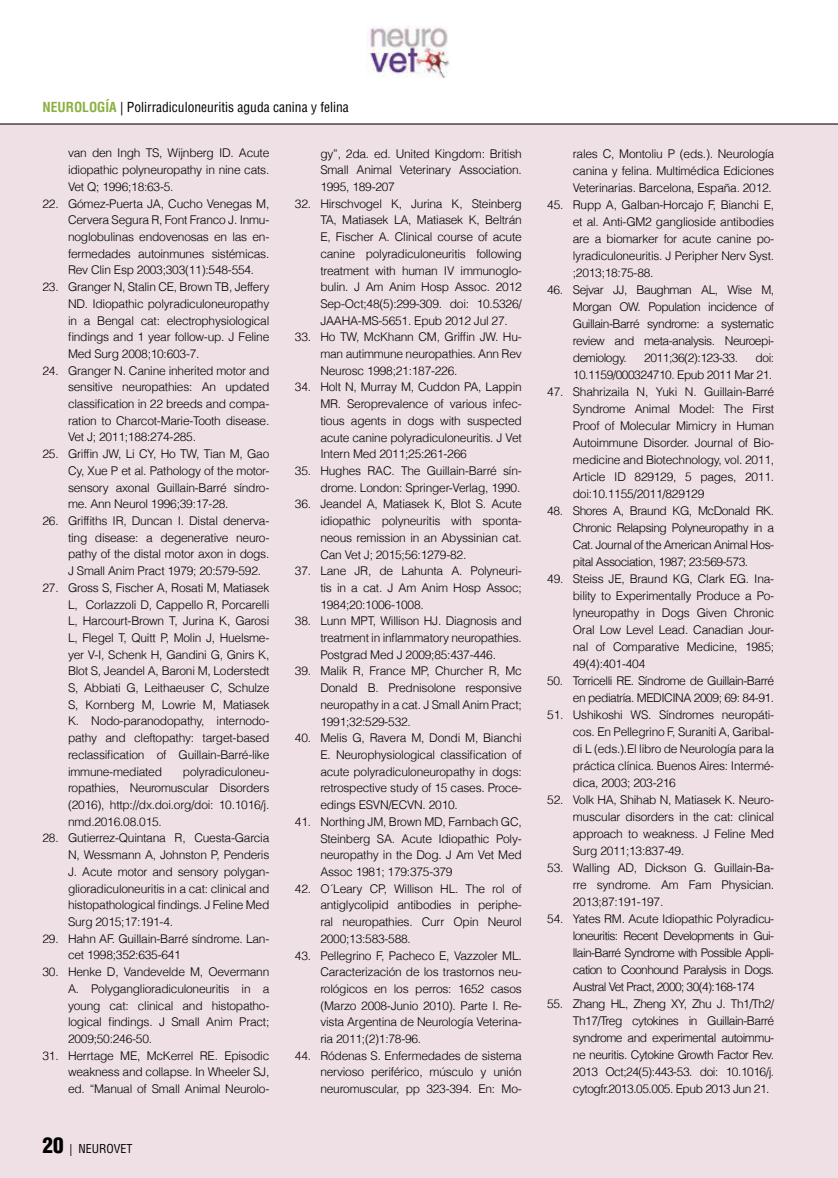
<style>
.page{position:relative;width:838px;height:1178px;background:#fff}
.page>*{position:absolute;margin:0;border:0;box-sizing:border-box;transform-origin:0 0}
.t1{font:condensed 13.5px "Helvetica";color:#000}
.t2{font:300 12px/16.6px "Helvetica";letter-spacing:-.02em;color:#000;text-align:justify}
.t3{font:300 12px/17px "Helvetica";letter-spacing:-.04em;color:#000;text-align:right}
.t4{font:condensed 12px "Helvetica";color:#000}
.s1{font-weight:700;color:#89b03e}
.s2{font-weight:900;font-size:21px}
</style>
<div class="page">
<div style="left:0;top:124px;width:838px;height:1054px;background:#eee0e4"></div>
<hr style="left:0;top:124px;width:838px;height:1px;background:#000">
<img style="left:366px;top:26px;width:84px;height:52px">
<p class="t1" style="left:43px;top:99px;width:308px"><span class="s1">NEUROLOGÍA</span> | Polirradiculoneuritis aguda canina y felina</p>
<p class="t2" style="left:68px;top:144px;width:203px">van den Ingh TS, Wijnberg ID. Acute idiopathic polyneuropathy in nine cats.<br>Vet Q; 1996;18:63-5.</p>
<p class="t2" style="left:68px;top:194px;width:203px;text-indent:-26px">22. Gómez-Puerta JA, Cucho Venegas M, Cervera Segura R, Font Franco J. Inmu&shy;noglobulinas endovenosas en las en&shy;fermedades autoinmunes sistémicas.<br>Rev Clin Esp 2003;303(11):548-554.</p>
<p class="t2" style="left:68px;top:278px;width:203px;text-indent:-26px">23. Granger N, Stalin CE, Brown TB, Jeffery ND. Idiopathic polyradiculoneuropathy in a Bengal cat: electrophysiological findings and 1 year follow-up. J Feline Med Surg 2008;10:603-7.</p>
<p class="t2" style="left:68px;top:361px;width:203px;text-indent:-26px">24. Granger N. Canine inherited motor and sensitive neuropathies: An updated classification in 22 breeds and compa&shy;ration to Charcot-Marie-Tooth disease.<br>Vet J; 2011;188:274-285.</p>
<p class="t2" style="left:68px;top:445px;width:203px;text-indent:-26px">25. Griffin JW, Li CY, Ho TW, Tian M, Gao Cy, Xue P et al. Pathology of the motor&shy;sensory axonal Guillain-Barré síndro&shy;me. Ann Neurol 1996;39:17-28.</p>
<p class="t2" style="left:68px;top:512px;width:203px;text-indent:-26px">26. Griffiths IR, Duncan I. Distal denerva&shy;ting disease: a degenerative neuro&shy;pathy of the distal motor axon in dogs.<br>J Small Anim Pract 1979; 20:579-592.</p>
<p class="t2" style="left:68px;top:579px;width:203px;text-indent:-26px">27. Gross S, Fischer A, Rosati M, Matiasek L, Corlazzoli D, Cappello R, Porcarelli L, Harcourt-Brown T, Jurina K, Garosi L, Flegel T, Quitt P, Molin J, Huelsme&shy;yer V-I, Schenk H, Gandini G, Gnirs K, Blot S, Jeandel A, Baroni M, Loderstedt S, Abbiati G, Leithaeuser C, Schulze S, Kornberg M, Lowrie M, Matiasek K. Nodo-paranodopathy, internodo&shy;pathy and cleftopathy: target-based reclassification of Guillain-Barré-like immune-mediated</p>
<p class="t2" style="left:68px;top:762px;width:203px;text-indent:115px">polyradiculoneu&shy;ropathies, Neuromuscular Disorders (2016), http://dx.doi.org/doi: 10.1016/j. nmd.2016.08.015.</p>
<p class="t2" style="left:68px;top:829px;width:203px;text-indent:-26px">28. Gutierrez-Quintana R, Cuesta-Garcia N, Wessmann A, Johnston P, Penderis J. Acute motor and sensory polygan&shy;glioradiculoneuritis in a cat: clinical and histopathological findings. J Feline Med Surg 2015;17:191-4.</p>
<p class="t2" style="left:68px;top:929px;width:203px;text-indent:-26px">29. Hahn AF. Guillain-Barré síndrome. Lan&shy;cet 1998;352:635-641</p>
<p class="t2" style="left:68px;top:963px;width:203px;text-indent:-26px">30. Henke D, Vandevelde M, Oevermann A. Polyganglioradiculoneuritis in a young cat: clinical and histopatho&shy;logical findings. J Small Anim Pract; 2009;50:246-50.</p>
<p class="t2" style="left:68px;top:1046px;width:203px;text-indent:-26px">31. Herrtage ME, McKerrel RE. Episodic weakness and collapse. In Wheeler SJ, ed. “Manual of Small Animal Neurolo-</p>
<p class="t4" style="left:43px;top:1141px;width:92px"><span class="s2">20</span> | NEUROVET</p>
<p class="t2" style="left:320px;top:144px;width:203px">gy”, 2da. ed. United Kingdom: British Small Animal Veterinary Association.<br>1995, 189-207</p>
<p class="t2" style="left:320px;top:195px;width:203px;text-indent:-26px">32. Hirschvogel K, Jurina K, Steinberg TA, Matiasek LA, Matiasek K, Beltrán E, Fischer A. Clinical course of acute canine polyradiculoneuritis following treatment with human IV immunoglo&shy;bulin. J Am Anim Hosp Assoc. 2012<br>Sep-Oct;48(5):299-309. doi: 10.5326/ JAAHA-MS-5651. Epub 2012 Jul 27.</p>
<p class="t2" style="left:320px;top:328px;width:203px;text-indent:-26px">33. Ho TW, McKhann CM, Griffin JW. Hu&shy;man autimmune neuropathies. Ann Rev Neurosc 1998;21:187-226.</p>
<p class="t2" style="left:320px;top:378px;width:203px;text-indent:-26px">34. Holt N, Murray M, Cuddon PA, Lappin MR. Seroprevalence of various infec&shy;tious agents in dogs with suspected acute canine polyradiculoneuritis. J Vet Intern Med 2011;25:261-266</p>
<p class="t2" style="left:295px;top:462px;width:228px;text-align:right">35. Hughes RAC. The Guillain-Barré sín&shy;drome. London: Springer-Verlag, 1990.</p>
<p class="t2" style="left:320px;top:495px;width:203px;text-indent:-26px">36. Jeandel A, Matiasek K, Blot S. Acute idiopathic polyneuritis with sponta&shy;neous remission in an Abyssinian cat.<br>Can Vet J; 2015;56:1279-82.</p>
<p class="t2" style="left:320px;top:562px;width:203px;text-indent:-26px">37. Lane JR, de Lahunta A. Polyneuri&shy;tis in a cat. J Am Anim Hosp Assoc; 1984;20:1006-1008.</p>
<p class="t2" style="left:320px;top:612px;width:203px;text-indent:-26px">38. Lunn MPT, Willison HJ. Diagnosis and treatment in inflammatory neuropathies.<br>Postgrad Med J 2009;85:437-446.</p>
<p class="t2" style="left:320px;top:662px;width:203px;text-indent:-26px">39. Malik R, France MP, Churcher R, Mc Donald B. Prednisolone responsive neuropathy in a cat. J Small Anim Pract; 1991;32:529-532.</p>
<p class="t2" style="left:320px;top:729px;width:203px;text-indent:-26px">40. Melis G, Ravera M, Dondi M, Bianchi E. Neurophysiological classification of acute polyradiculoneuropathy in dogs: retrospective study of 15 cases. Proce&shy;edings ESVN/ECVN. 2010.</p>
<p class="t2" style="left:320px;top:813px;width:203px;text-indent:-26px">41. Northing JM, Brown MD, Farnbach GC, Steinberg SA. Acute Idiopathic Poly&shy;neuropathy in the Dog. J Am Vet Med Assoc 1981; 179:375-379</p>
<p class="t2" style="left:320px;top:879px;width:203px;text-indent:-26px">42. O´Leary CP, Willison HL. The rol of antiglycolipid antibodies in periphe&shy;ral neuropathies. Curr Opin Neurol 2000;13:583-588.</p>
<p class="t2" style="left:320px;top:946px;width:203px;text-indent:-26px">43. Pellegrino F, Pacheco E, Vazzoler ML.<br>Caracterización de los trastornos neu&shy;rológicos en los perros: 1652 casos (Marzo 2008-Junio 2010). Parte I. Re&shy;vista Argentina de Neurología Veterina&shy;ria 2011;(2)1:78-96.</p>
<p class="t2" style="left:320px;top:1046px;width:203px;text-indent:-26px">44. Ródenas S. Enfermedades de sistema nervioso periférico, músculo y unión neuromuscular, pp 323-394. En: Mo-</p>
<p class="t2" style="left:573px;top:144px;width:203px">rales C, Montoliu P (eds.). Neurología canina y felina. Multimédica Ediciones Veterinarias. Barcelona, España. 2012.</p>
<p class="t2" style="left:573px;top:195px;width:203px;text-indent:-26px">45. Rupp A, Galban-Horcajo F, Bianchi E, et al. Anti-GM2 ganglioside antibodies are a biomarker for acute canine po&shy;lyradiculoneuritis. J Peripher Nerv Syst. ;2013;18:75-88.</p>
<p class="t2" style="left:573px;top:280px;width:203px;text-indent:-26px">46. Sejvar JJ, Baughman AL, Wise M, Morgan OW. Population incidence of Guillain-Barré syndrome: a systematic review and meta-analysis. Neuroepi&shy;demiology.</p>
<p class="t3" style="left:644px;top:348px;width:95px">2011;36(2):123-33.</p>
<p class="t3" style="left:573px;top:348px;width:203px">doi:<br>10.1159/000324710. Epub 2011 Mar 21.</p>
<p class="t2" style="left:573px;top:382px;width:203px;text-indent:-26px">47. Shahrizaila N, Yuki N. Guillain-Barré Syndrome Animal Model: The First Proof of Molecular Mimicry in Human Autoimmune Disorder. Journal of Bio&shy;medicine and Biotechnology, vol. 2011, Article ID 829129, 5 pages, 2011. doi:10.1155/2011/829129</p>
<p class="t2" style="left:573px;top:501px;width:203px;text-indent:-26px">48. Shores A, Braund KG, McDonald RK.<br>Chronic Relapsing Polyneuropathy in a Cat. Journal of the American Animal Hos&shy;pital Association, 1987; 23:569-573.</p>
<p class="t2" style="left:573px;top:569px;width:203px;text-indent:-26px">49. Steiss JE, Braund KG, Clark EG. Ina&shy;bility to Experimentally Produce a Po&shy;lyneuropathy in Dogs Given Chronic Oral Low Level Lead. Canadian Jour&shy;nal of Comparative Medicine, 1985; 49(4):401-404</p>
<p class="t3" style="left:547px;top:671px;width:228px">50. Torricelli RE. Síndrome de Guillain-Barré en pediatría. MEDICINA 2009; 69: 84-91.</p>
<p class="t2" style="left:573px;top:705px;width:203px;text-indent:-26px">51. Ushikoshi WS. Síndromes neuropáti&shy;cos. En Pellegrino F, Suraniti A, Garibal&shy;di L (eds.).El libro de Neurología para la práctica clínica. Buenos Aires: Intermé&shy;dica, 2003; 203-216</p>
<p class="t2" style="left:573px;top:791px;width:203px;text-indent:-26px">52. Volk HA, Shihab N, Matiasek K. Neuro&shy;muscular disorders in the cat: clinical approach to weakness. J Feline Med Surg 2011;13:837-49.</p>
<p class="t2" style="left:573px;top:859px;width:203px;text-indent:-26px">53. Walling AD, Dickson G. Guillain-Ba&shy;rre syndrome. Am Fam Physician.<br>2013;87:191-197.</p>
<p class="t2" style="left:573px;top:910px;width:203px;text-indent:-26px">54. Yates RM. Acute Idiopathic Polyradicu&shy;loneuritis: Recent Developments in Gui&shy;llain-Barré Syndrome with Possible Appli&shy;cation to Coonhound Paralysis in Dogs.<br>Austral Vet Pract, 2000; 30(4):168-174</p>
<p class="t2" style="left:573px;top:995px;width:203px;text-indent:-26px">55. Zhang HL, Zheng XY, Zhu J. Th1/Th2/ Th17/Treg cytokines in Guillain-Barré syndrome and experimental autoimmu&shy;ne neuritis. Cytokine Growth Factor Rev.<br>2013 Oct;24(5):443-53. doi: 10.1016/j. cytogfr.2013.05.005. Epub 2013 Jun 21.</p>
</div>
